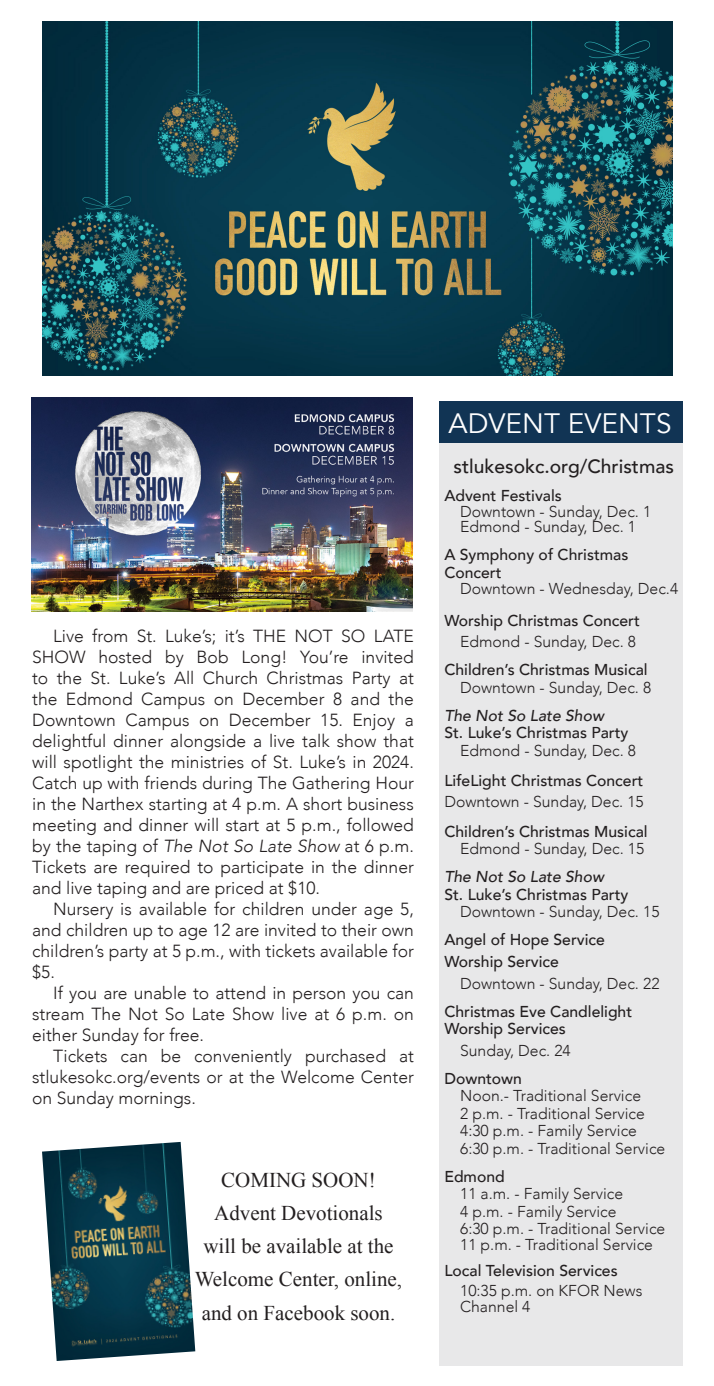
<style>
.page{position:relative;width:714px;height:1386px;background:#fff}
.page>*{position:absolute;margin:0;border:0;box-sizing:border-box;transform-origin:0 0}
.t1{font:28px "Avenir";color:#fff}
.t2{font:21px/33.2px "Times New Roman";color:#231f20;text-align:center}
.t3{font:500 19.25px "Avenir";color:#231f20}
.t4{font:300 17.5px "Avenir";color:#231f20}
.t5{font:300 15.75px/17.5px "Avenir";color:#231f20}
.t6{font:500 15.75px/17.5px "Avenir";color:#231f20}
.t7{font:italic 500 15.75px "Avenir";color:#231f20}
.s1{font-style:italic}
.s2{font-weight:500}
.s3{font-weight:300}
.s4{font-weight:500;font-style:italic}
</style>
<div class="page">
<div style="left:439px;top:439px;width:243px;height:927px;background:#e8e8e9"></div>
<div style="left:439px;top:402px;width:243px;height:41px;background:#113454"></div>
<img style="left:32px;top:397px;width:380px;height:214px">
<img style="left:42px;top:21px;width:630px;height:355px">
<img style="left:42px;top:1142px;width:153px;height:219px">
<p class="t4" style="left:53px;top:625px;width:362px">Live from St. Luke’s; it’s THE NOT SO LATE</p>
<p class="t4" style="left:32px;top:646px;width:383px">SHOW hosted by Bob Long! You’re invited</p>
<p class="t4" style="left:32px;top:667px;width:383px">to the St. Luke’s All Church Christmas Party at</p>
<p class="t4" style="left:32px;top:688px;width:383px">the Edmond Campus on December 8 and the</p>
<p class="t4" style="left:32px;top:709px;width:383px">Downtown Campus on December 15. Enjoy a</p>
<p class="t4" style="left:32px;top:730px;width:383px">delightful dinner alongside a live talk show that</p>
<p class="t4" style="left:32px;top:751px;width:383px">will spotlight the ministries of St. Luke’s in 2024.</p>
<p class="t4" style="left:32px;top:772px;width:383px">Catch up with friends during The Gathering Hour</p>
<p class="t4" style="left:32px;top:793px;width:383px">in the Narthex starting at 4 p.m. A short business</p>
<p class="t4" style="left:32px;top:814px;width:383px">meeting and dinner will start at 5 p.m., followed</p>
<p class="t4" style="left:32px;top:835px;width:383px">by the taping of <span class="s1">The Not So Late Show</span> at 6 p.m.</p>
<p class="t4" style="left:32px;top:856px;width:383px">Tickets are required to participate in the dinner</p>
<p class="t4" style="left:32px;top:877px;width:289px">and live taping and are priced at $10.</p>
<p class="t4" style="left:53px;top:898px;width:362px">Nursery is available for children under age 5,</p>
<p class="t4" style="left:32px;top:919px;width:383px">and children up to age 12 are invited to their own</p>
<p class="t4" style="left:32px;top:940px;width:383px">children’s party at 5 p.m., with tickets available for</p>
<p class="t4" style="left:32px;top:961px;width:24px">$5.</p>
<p class="t4" style="left:53px;top:982px;width:362px">If you are unable to attend in person you can</p>
<p class="t4" style="left:32px;top:1003px;width:383px">stream The Not So Late Show live at 6 p.m. on</p>
<p class="t4" style="left:32px;top:1024px;width:173px">either Sunday for free.</p>
<p class="t4" style="left:53px;top:1045px;width:362px">Tickets can be conveniently purchased at</p>
<p class="t4" style="left:32px;top:1066px;width:383px">stlukesokc.org/events or at the Welcome Center</p>
<p class="t4" style="left:32px;top:1087px;width:165px">on Sunday mornings.</p>
<p class="t2" style="left:195px;top:1163px;width:209px">COMING SOON!<br>Advent Devotionals<br>will be available at the<br>Welcome Center, online, and on Facebook soon.</p>
<p class="t1" style="left:449px;top:407px;width:225px">ADVENT EVENTS</p>
<p class="t3" style="left:454px;top:449px;width:222px">stlukesokc.org/Christmas</p>
<p class="t5" style="left:460px;top:488px;width:193px;line-height:15.8px;text-indent:-16px"><span class="s2">Advent Festivals<br></span>Downtown - Sunday, Dec. 1<br>Edmond - Sunday, Dec. 1</p>
<p class="t6" style="left:444px;top:545px;width:186px">A Symphony of Christmas<br>Concert</p>
<p class="t5" style="left:444px;top:572px;width:235px;line-height:32px;text-indent:16px">Downtown - Wednesday, Dec.4<br><span class="s2">Worship Christmas Concert</span></p>
<p class="t6" style="left:444px;top:627px;width:205px;line-height:28px;text-align:center"><span class="s3">Edmond - Sunday, Dec. 8<br></span>Children’s Christmas Musical</p>
<p class="t5" style="left:444px;top:673px;width:208px;line-height:28px;text-indent:16px">Downtown - Sunday, Dec. 8<br><span class="s4">The Not So Late Show</span></p>
<p class="t6" style="left:460px;top:723px;width:178px;text-indent:-16px">St. Luke’s Christmas Party<br><span class="s3">Edmond - Sunday, Dec. 8</span></p>
<p class="t6" style="left:444px;top:768px;width:201px;line-height:21.5px">LifeLight Christmas Concert<br><span class="s3">Downtown - Sunday, Dec. 15</span></p>
<p class="t6" style="left:444px;top:822px;width:205px;text-align:right">Children’s Christmas Musical<br><span class="s3">Edmond - Sunday, Dec. 15</span></p>
<p class="t7" style="left:444px;top:868px;width:161px">The Not So Late Show</p>
<p class="t6" style="left:444px;top:885px;width:186px">St. Luke’s Christmas Party</p>
<p class="t5" style="left:460px;top:903px;width:201px">Downtown - Sunday, Dec. 15</p>
<p class="t6" style="left:444px;top:930px;width:162px">Angel of Hope Service</p>
<p class="t6" style="left:444px;top:952px;width:116px">Worship Service</p>
<p class="t5" style="left:460px;top:974px;width:201px">Downtown - Sunday, Dec. 22</p>
<p class="t6" style="left:444px;top:1002px;width:189px">Christmas Eve Candlelight<br>Worship Services</p>
<p class="t5" style="left:444px;top:1036px;width:128px;line-height:28px;text-indent:16px">Sunday, Dec. 24<br><span class="s2">Downtown</span></p>
<p class="t5" style="left:460px;top:1087px;width:207px">Noon.- Traditional Service<br>2 p.m. - Traditional Service<br>4:30 p.m. - Family Service<br>6:30 p.m. - Traditional Service</p>
<p class="t5" style="left:460px;top:1168px;width:207px;text-indent:-16px"><span class="s2">Edmond<br></span>11 a.m. - Family Service<br>4 p.m. - Family Service<br>6:30 p.m. - Traditional Service</p>
<p class="t5" style="left:444px;top:1231px;width:210px;line-height:26.2px;text-indent:16px">11 p.m. - Traditional Service<br><span class="s2">Local Television Services</span></p>
<p class="t5" style="left:460px;top:1283px;width:184px;line-height:15.8px">10:35 p.m. on KFOR News<br>Channel 4</p>
</div>
